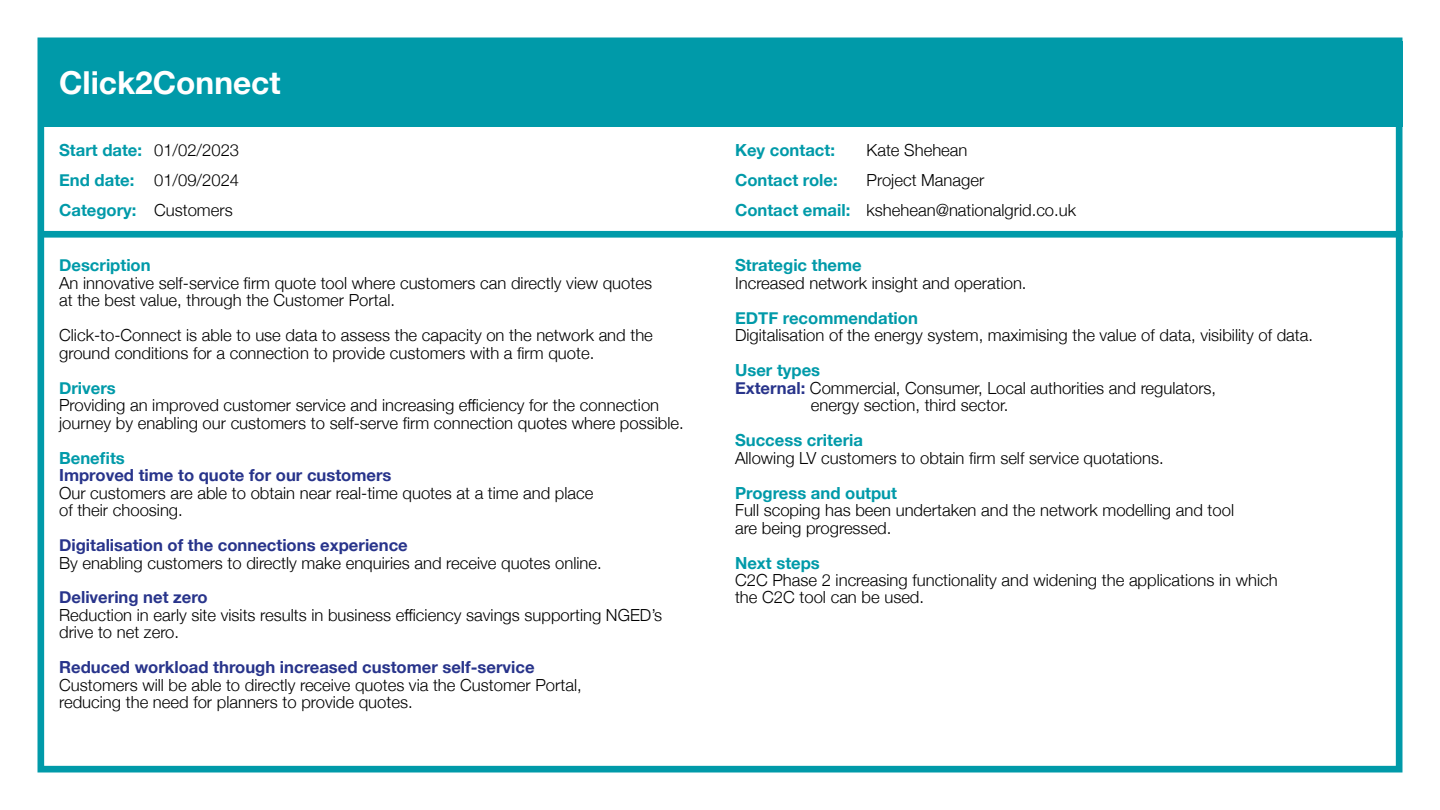
<style>
.page{position:relative;width:1440px;height:810px;background:#fff}
.page>*{position:absolute;margin:0;border:0;box-sizing:border-box;transform-origin:0 0}
.t1{font:700 31.65px "Helvetica Neue";color:#fff}
.t2{font:300 16.65px/17.5px "Helvetica Neue";color:#000}
.t3{font:700 16.65px "Helvetica Neue";color:#28348b}
.t4{font:700 16.65px "Helvetica Neue";color:#009aa9}
.s1{font-weight:700;color:#009aa9}
.s2{font-weight:700;color:#28348b}
</style>
<div class="page">
<div style="left:38px;top:38px;width:1365px;height:734px;background:#fff;border:7px solid #009aa9"></div>
<div style="left:42px;top:41px;width:1360px;height:86px;background:#009aa9"></div>
<div style="left:42px;top:231px;width:1361px;height:7px;background:#009aa9"></div>
<h1 class="t1" style="left:59px;top:58px;width:223px">Click2Connect</h1>
<p class="t2" style="left:59px;top:134px;width:182px;line-height:30px;text-align:justify"><span class="s1">Start date:</span> 01/02/2023<br><span class="s1">End date:</span> 01/09/2024<br><span class="s1">Category:</span> Customers</p>
<p class="t4" style="left:735px;top:137px;width:101px">Key contact:</p>
<p class="t2" style="left:867px;top:140px;width:102px">Kate Shehean</p>
<p class="t4" style="left:735px;top:167px;width:104px">Contact role:</p>
<p class="t2" style="left:735px;top:164px;width:343px;line-height:30px;text-indent:132px">Project Manager<br><span class="s1">Contact email:</span> kshehean@nationalgrid.co.uk</p>
<p class="t4" style="left:59px;top:252px;width:93px">Description</p>
<p class="t2" style="left:59px;top:273px;width:594px">An innovative self-service firm quote tool where customers can directly view quotes at the best value, through the Customer Portal.</p>
<p class="t2" style="left:59px;top:325px;width:595px">Click-to-Connect is able to use data to assess the capacity on the network and the ground conditions for a connection to provide customers with a firm quote.</p>
<p class="t4" style="left:59px;top:375px;width:58px">Drivers</p>
<p class="t2" style="left:59px;top:395px;width:626px">Providing an improved customer service and increasing efficiency for the connection journey by enabling our customers to self-serve firm connection quotes where possible.</p>
<p class="t4" style="left:59px;top:445px;width:67px">Benefits</p>
<p class="t3" style="left:59px;top:462px;width:334px">Improved time to quote for our customers</p>
<p class="t2" style="left:59px;top:483px;width:536px">Our customers are able to obtain near real-time quotes at a time and place of their choosing.</p>
<p class="t3" style="left:59px;top:532px;width:350px">Digitalisation of the connections experience</p>
<p class="t2" style="left:59px;top:553px;width:544px">By enabling customers to directly make enquiries and receive quotes online.</p>
<p class="t3" style="left:59px;top:584px;width:150px">Delivering net zero</p>
<p class="t2" style="left:59px;top:605px;width:604px">Reduction in early site visits results in business efficiency savings supporting NGED’s drive to net zero.</p>
<p class="t3" style="left:59px;top:654px;width:477px">Reduced workload through increased customer self-service</p>
<p class="t2" style="left:59px;top:675px;width:524px">Customers will be able to directly receive quotes via the Customer Portal, reducing the need for planners to provide quotes.</p>
<p class="t4" style="left:735px;top:252px;width:128px">Strategic theme</p>
<p class="t2" style="left:735px;top:273px;width:293px">Increased network insight and operation.</p>
<p class="t4" style="left:735px;top:305px;width:184px">EDTF recommendation</p>
<p class="t2" style="left:735px;top:325px;width:580px">Digitalisation of the energy system, maximising the value of data, visibility of data.</p>
<p class="t4" style="left:735px;top:357px;width:87px">User types</p>
<p class="t2" style="left:735px;top:378px;width:483px"><span class="s2">External:</span> Commercial, Consumer, Local authorities and regulators,</p>
<p class="t2" style="left:811px;top:395px;width:199px">energy section, third sector.</p>
<p class="t4" style="left:735px;top:427px;width:129px">Success criteria</p>
<p class="t2" style="left:735px;top:448px;width:430px">Allowing LV customers to obtain firm self service quotations.</p>
<p class="t4" style="left:735px;top:480px;width:163px">Progress and output</p>
<p class="t2" style="left:735px;top:500px;width:501px">Full scoping has been undertaken and the network modelling and tool are being progressed.</p>
<p class="t4" style="left:735px;top:550px;width:86px">Next steps</p>
<p class="t2" style="left:735px;top:570px;width:544px">C2C Phase 2 increasing functionality and widening the applications in which the C2C tool can be used.</p>
</div>
